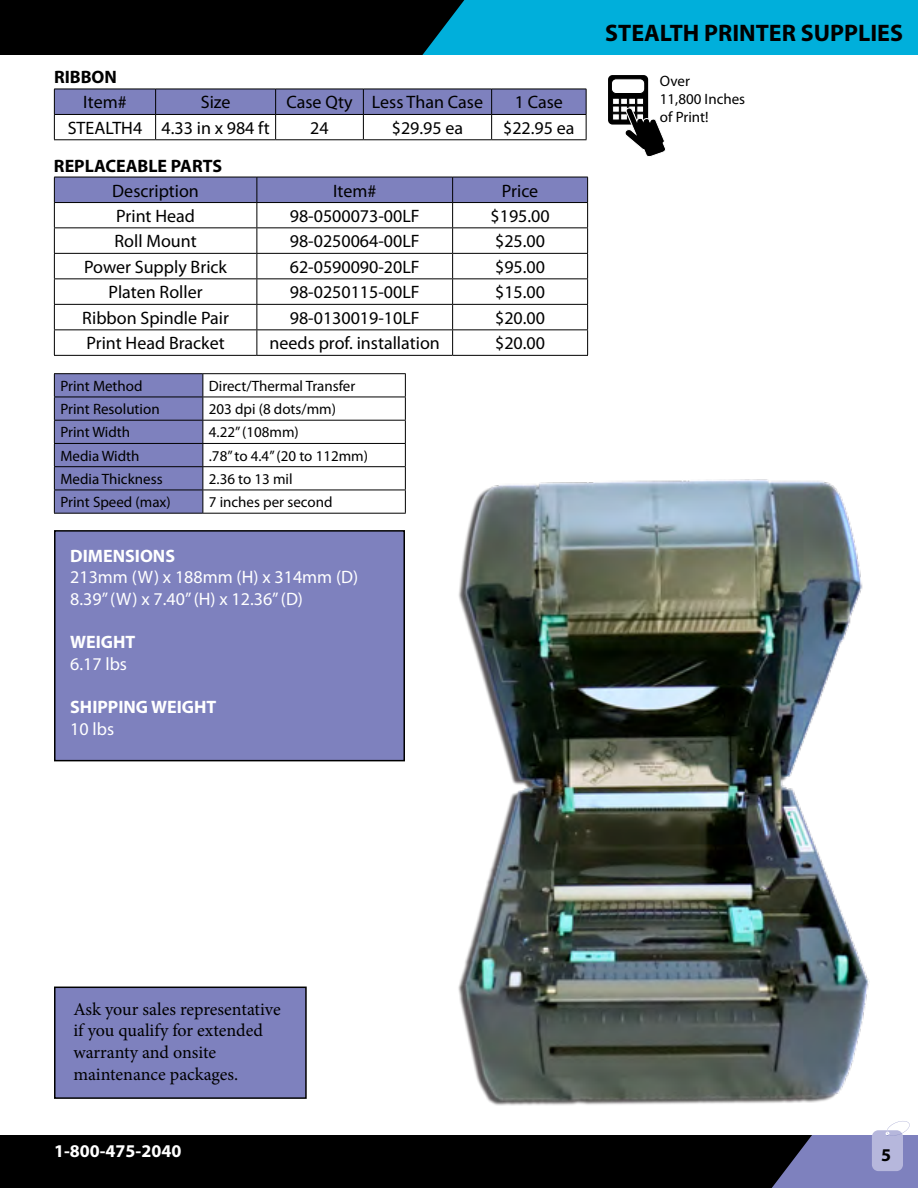
<style>
.page{position:relative;width:918px;height:1188px;background:#000}
.page>*{position:absolute;margin:0;border:0;box-sizing:border-box;transform-origin:0 0}
.t1{font:700 24px "Myriad Pro";color:#000}
.t2{font:18px "Myriad Pro";color:#000}
.t3{font:18px/21.6px "Minion Pro";letter-spacing:-.005em;color:#000}
.t4{font:18px/21.6px "Myriad Pro";color:#fff}
.t5{font:700 18px "Myriad Pro";color:#fff}
.t6{font:700 18px "Myriad Pro";color:#000}
.t7{font:15px/18px "Myriad Pro";color:#000}
</style>
<div class="page">
<div style="left:422px;top:0;width:496px;height:55px;background:#00afdb"></div>
<div style="left:0;top:55px;width:918px;height:1080px;background:#fff"></div>
<svg style="left:772px;top:1121px;width:146px;height:67px"></svg>
<svg style="left:54px;top:89px;width:533px;height:50px"></svg>
<hr style="left:54px;top:139px;width:102px;height:1px;background:#000">
<hr style="left:156px;top:139px;width:120px;height:1px;background:#000">
<hr style="left:276px;top:139px;width:87px;height:1px;background:#000">
<hr style="left:363px;top:139px;width:129px;height:1px;background:#000">
<hr style="left:492px;top:139px;width:95px;height:1px;background:#000">
<div style="left:55px;top:531px;width:349px;height:230px;background:#7e81be"></div>
<div style="left:54px;top:530px;width:351px;height:231px;border:2px solid #000"></div>
<img style="left:458px;top:479px;width:412px;height:627px">
<svg style="left:54px;top:177px;width:534px;height:178px"></svg>
<hr style="left:54px;top:355px;width:203px;height:1px;background:#000">
<hr style="left:257px;top:355px;width:196px;height:1px;background:#000">
<hr style="left:453px;top:355px;width:135px;height:1px;background:#000">
<div style="left:608px;top:75px;width:40px;height:50px;background:#000;border-radius:4px"></div>
<div style="left:611px;top:79px;width:34px;height:15px;background:#fff;border-radius:5px"></div>
<div style="left:611px;top:79px;width:34px;height:15px;border:1px solid #000;border-radius:5px"></div>
<div style="left:612px;top:98px;width:8px;height:7px;border:1px solid #000"></div>
<div style="left:612px;top:106px;width:8px;height:6px;border:1px solid #000"></div>
<div style="left:612px;top:114px;width:8px;height:6px;border:1px solid #000"></div>
<svg style="left:613px;top:98px;width:53px;height:59px"></svg>
<hr style="left:54px;top:373px;width:149px;height:1px;background:#000">
<hr style="left:203px;top:373px;width:203px;height:1px;background:#000">
<hr style="left:203px;top:397px;width:203px;height:1px;background:#000">
<hr style="left:203px;top:420px;width:203px;height:1px;background:#000">
<hr style="left:203px;top:443px;width:203px;height:1px;background:#000">
<hr style="left:203px;top:466px;width:203px;height:1px;background:#000">
<hr style="left:203px;top:490px;width:203px;height:1px;background:#000">
<svg style="left:54px;top:374px;width:149px;height:139px;background:#777ab4"></svg>
<svg style="left:405px;top:374px;width:1px;height:139px"></svg>
<hr style="left:54px;top:513px;width:149px;height:1px;background:#000">
<hr style="left:203px;top:513px;width:203px;height:1px;background:#000">
<div style="left:55px;top:987px;width:251px;height:111px;background:#7e81be"></div>
<div style="left:54px;top:987px;width:253px;height:112px;border:2px solid #000"></div>
<p class="t6" style="left:54px;top:65px;width:64px">RIBBON</p>
<p class="t2" style="left:83px;top:91px;width:45px">Item#</p>
<p class="t2" style="left:201px;top:91px;width:31px">Size</p>
<p class="t2" style="left:286px;top:91px;width:198px">Case Qty Less Than Case</p>
<p class="t2" style="left:515px;top:91px;width:50px">1 Case</p>
<p class="t2" style="left:68px;top:117px;width:203px">STEALTH4 4.33 in x 984 ft</p>
<p class="t2" style="left:310px;top:117px;width:20px">24</p>
<p class="t2" style="left:392px;top:117px;width:73px">$29.95 ea</p>
<p class="t2" style="left:503px;top:117px;width:73px">$22.95 ea</p>
<p class="t6" style="left:54px;top:154px;width:170px">REPLACEABLE PARTS</p>
<p class="t2" style="left:112px;top:179px;width:88px">Description</p>
<p class="t2" style="left:333px;top:179px;width:45px">Item#</p>
<p class="t2" style="left:502px;top:179px;width:38px">Price</p>
<p class="t2" style="left:116px;top:205px;width:80px">Print Head</p>
<p class="t2" style="left:290px;top:205px;width:131px">98-0500073-00LF</p>
<p class="t2" style="left:491px;top:205px;width:61px">$195.00</p>
<p class="t2" style="left:115px;top:230px;width:84px">Roll Mount</p>
<p class="t2" style="left:290px;top:230px;width:131px">98-0250064-00LF</p>
<p class="t2" style="left:495px;top:230px;width:51px">$25.00</p>
<p class="t2" style="left:84px;top:256px;width:144px">Power Supply Brick</p>
<p class="t2" style="left:290px;top:256px;width:131px">62-0590090-20LF</p>
<p class="t2" style="left:495px;top:256px;width:51px">$95.00</p>
<p class="t2" style="left:109px;top:281px;width:96px">Platen Roller</p>
<p class="t2" style="left:290px;top:281px;width:131px">98-0250115-00LF</p>
<p class="t2" style="left:495px;top:281px;width:51px">$15.00</p>
<p class="t2" style="left:82px;top:307px;width:148px">Ribbon Spindle Pair</p>
<p class="t2" style="left:290px;top:307px;width:131px">98-0130019-10LF</p>
<p class="t2" style="left:495px;top:307px;width:51px">$20.00</p>
<p class="t2" style="left:86px;top:332px;width:140px">Print Head Bracket</p>
<p class="t2" style="left:270px;top:332px;width:172px">needs prof. installation</p>
<p class="t2" style="left:495px;top:332px;width:51px">$20.00</p>
<p class="t7" style="left:60px;top:377px;width:84px">Print Method</p>
<p class="t7" style="left:209px;top:377px;width:148px">Direct/Thermal Transfer</p>
<p class="t7" style="left:60px;top:400px;width:101px">Print Resolution</p>
<p class="t7" style="left:209px;top:400px;width:129px">203 dpi (8 dots/mm)</p>
<p class="t7" style="left:60px;top:423px;width:71px">Print Width</p>
<p class="t7" style="left:209px;top:423px;width:92px">4.22” (108mm)</p>
<p class="t7" style="left:60px;top:446px;width:81px">Media Width</p>
<p class="t7" style="left:209px;top:446px;width:161px">.78” to 4.4” (20 to 112mm)</p>
<p class="t7" style="left:60px;top:470px;width:104px">Media Thickness</p>
<p class="t7" style="left:209px;top:470px;width:85px">2.36 to 13 mil</p>
<p class="t7" style="left:60px;top:493px;width:112px">Print Speed (max)</p>
<p class="t7" style="left:209px;top:493px;width:125px">7 inches per second</p>
<p class="t5" style="left:70px;top:544px;width:106px">DIMENSIONS</p>
<p class="t4" style="left:70px;top:566px;width:289px">213mm (W) x 188mm (H) x 314mm (D)<br>8.39” (W) x 7.40” (H) x 12.36” (D)</p>
<p class="t5" style="left:70px;top:630px;width:67px">WEIGHT</p>
<p class="t4" style="left:70px;top:653px;width:58px">6.17 lbs</p>
<p class="t5" style="left:70px;top:695px;width:148px">SHIPPING WEIGHT</p>
<p class="t4" style="left:70px;top:717px;width:45px">10 lbs</p>
<h1 class="t1" style="left:605px;top:17px;width:299px">STEALTH PRINTER SUPPLIES</h1>
<p class="t7" style="left:660px;top:72px;width:87px">Over<br>11,800 Inches of Print!</p>
<p class="t3" style="left:73px;top:998px;width:209px">Ask your sales representative if you qualify for extended warranty and onsite maintenance packages.</p>
<p class="t5" style="left:54px;top:1139px;width:129px">1-800-475-2040</p>
<p class="t6" style="left:881px;top:1143px;width:11px">5</p>
</div>
